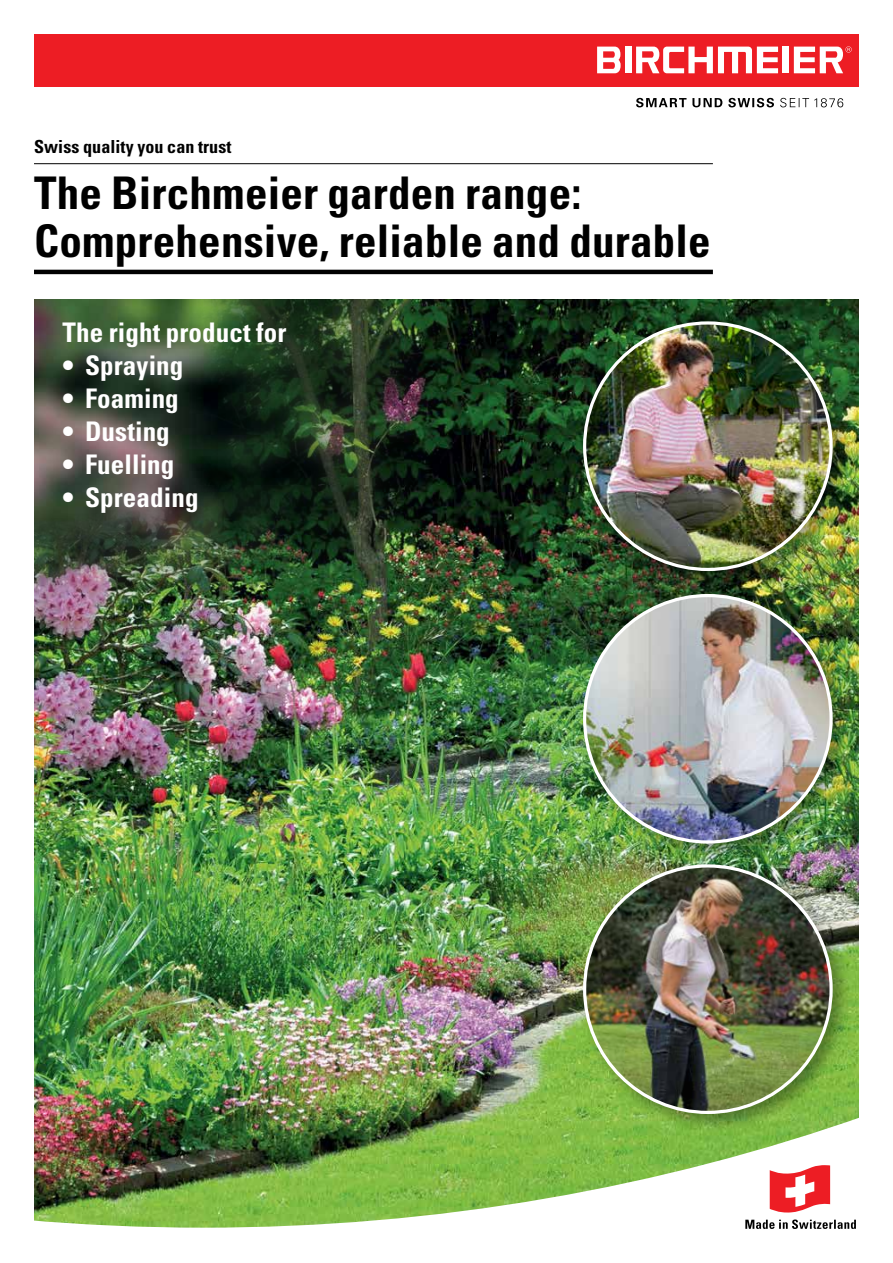
<style>
.page{position:relative;width:893px;height:1263px;background:#fff}
.page>*{position:absolute;margin:0;border:0;box-sizing:border-box;transform-origin:0 0}
.t1{font:700 condensed 45px/48px "Univers LT Std";letter-spacing:.005em;color:#000}
.t2{font:700 condensed 27px "Univers LT Std";letter-spacing:.005em;color:#fff}
.t3{font:700 condensed 18px "Univers LT Std";letter-spacing:.005em;color:#000}
</style>
<div class="page">
<img style="left:34px;top:299px;width:825px;height:816px">
<div style="left:34px;top:34px;width:825px;height:52px;background:#ed1d24"></div>
<div style="left:783px;top:47px;width:6px;height:26px;background:#fff"></div>
<div style="left:625px;top:47px;width:6px;height:26px;background:#fff"></div>
<svg style="left:636px;top:47px;width:142px;height:26px"></svg>
<svg style="left:597px;top:47px;width:24px;height:26px"></svg>
<svg style="left:794px;top:46px;width:58px;height:27px"></svg>
<svg style="left:636px;top:98px;width:207px;height:9px"></svg>
<img style="left:34px;top:1115px;width:825px;height:113px">
<svg style="left:745px;top:1219px;width:111px;height:10px"></svg>
<svg style="left:770px;top:1165px;width:60px;height:48px"></svg>
<div style="left:578px;top:316px;width:275px;height:275px;background:#000;opacity:.35"></div>
<img style="left:585px;top:323px;width:246px;height:246px;border-radius:123px">
<div style="left:578px;top:589px;width:275px;height:275px;background:#000;opacity:.35"></div>
<img style="left:585px;top:595px;width:246px;height:247px;border-radius:123px">
<div style="left:578px;top:859px;width:275px;height:275px;background:#000;opacity:.35"></div>
<img style="left:585px;top:866px;width:246px;height:246px;border-radius:123px">
<hr style="left:34px;top:163px;width:679px;height:1px;background:#000">
<hr style="left:34px;top:270px;width:679px;height:4px;background:#000">
<p class="t3" style="left:34px;top:136px;width:199px">Swiss quality you can trust</p>
<h1 class="t1" style="left:34px;top:169px;width:678px">The Birchmeier garden range:<br>Comprehensive, reliable and durable</h1>
<p class="t2" style="left:63px;top:316px;width:225px">The right product for</p>
<p class="t2" style="left:63px;top:349px;width:122px">• Spraying</p>
<p class="t2" style="left:63px;top:382px;width:118px">• Foaming</p>
<p class="t2" style="left:63px;top:415px;width:109px">• Dusting</p>
<p class="t2" style="left:63px;top:448px;width:113px">• Fuelling</p>
<p class="t2" style="left:63px;top:481px;width:138px">• Spreading</p>
</div>
